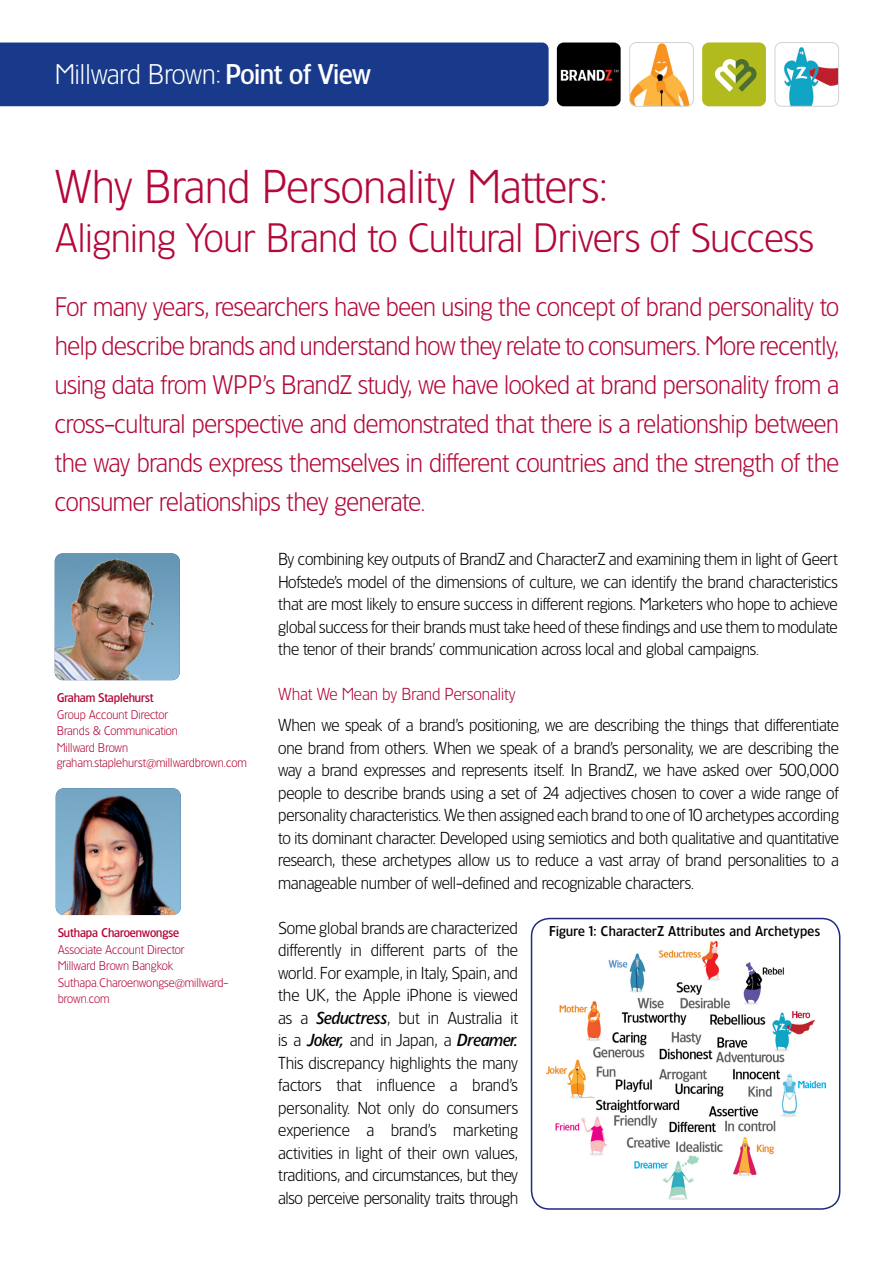
<style>
.page{position:relative;width:893px;height:1263px;background:#fff}
.page>*{position:absolute;margin:0;border:0;box-sizing:border-box;transform-origin:0 0}
.t1{font:45px "TF Forever Light CE";color:#b30838}
.t2{font:39px "TF Forever Light CE";color:#b30838}
.t3{font:27px "TF Forever Light CE";color:#fff}
.t4{font:25.5px/39px "TF Forever Light CE";letter-spacing:-.01em;color:#b30838;text-align:justify}
.t5{font:16.5px/22.5px "TF Forever Light CE";letter-spacing:-.01em;color:#000;text-align:justify}
.t6{font:16.5px "TF Forever Light CE";color:#b30838}
.t7{font:13.5px "TF Forever Medium CE";letter-spacing:.03em;color:#000}
.t8{font:12px/16.5px "TF Forever Light CE";color:#b30838}
.t9{font:12px "TF Forever Medium CE";color:#b30838}
.s1{font-family:"TF Forever Medium CE"}
.s2{font-family:"TF Forever Medium Italic CE"}
</style>
<div class="page">
<div style="left:0;top:43px;width:549px;height:63px;background:#19398a"></div>
<img style="left:557px;top:43px;width:64px;height:63px">
<img style="left:631px;top:44px;width:61px;height:61px">
<div style="left:629px;top:42px;width:65px;height:65px;border:1px solid #d1d3d4;border-radius:7px"></div>
<div style="left:702px;top:42px;width:64px;height:64px;background:#b2bb1e;border-radius:7px"></div>
<img style="left:784px;top:47px;width:53px;height:58px">
<div style="left:775px;top:42px;width:64px;height:65px;border:1px solid #d1d3d4;border-radius:7px"></div>
<svg style="left:715px;top:59px;width:42px;height:33px"></svg>
<img style="left:55px;top:553px;width:125px;height:127px">
<img style="left:56px;top:788px;width:125px;height:127px">
<img style="left:546px;top:942px;width:280px;height:257px">
<div style="left:531px;top:918px;width:309px;height:292px;border:2px solid #1f2b7d;border-radius:18px"></div>
<h3 class="t3" style="left:55px;top:58px;width:317px">Millward Brown: <span class="s1">Point of View</span></h3>
<h1 class="t1" style="left:55px;top:159px;width:554px">Why Brand Personality Matters:</h1>
<h2 class="t2" style="left:55px;top:215px;width:760px">Aligning Your Brand to Cultural Drivers of Success</h2>
<p class="t4" style="left:55px;top:287px;width:786px">For many years, researchers have been using the concept of brand personality to help describe brands and understand how they relate to consumers. More recently, using data from WPP’s BrandZ study, we have looked at brand personality from a cross-cultural perspective and demonstrated that there is a relationship between the way brands express themselves in different countries and the strength of the consumer relationships they generate.</p>
<p class="t9" style="left:57px;top:691px;width:98px">Graham Staplehurst</p>
<p class="t8" style="left:57px;top:706px;width:123px">Group Account Director<br>Brands &amp; Communication<br>Millward Brown</p>
<p class="t8" style="left:57px;top:754px;width:192px">graham.staplehurst@millwardbrown.com</p>
<p class="t9" style="left:58px;top:925px;width:123px">Suthapa Charoenwongse</p>
<p class="t8" style="left:58px;top:941px;width:172px">Associate Account Director<br>Millward Brown Bangkok<br>Suthapa.Charoenwongse@millward&shy;brown.com</p>
<p class="t5" style="left:278px;top:548px;width:561px">By combining key outputs of BrandZ and CharacterZ and examining them in light of Geert Hofstede’s model of the dimensions of culture, we can identify the brand characteristics that are most likely to ensure success in different regions. Marketers who hope to achieve global success for their brands must take heed of these findings and use them to modulate the tenor of their brands’ communication across local and global campaigns.</p>
<p class="t6" style="left:278px;top:684px;width:239px">What We Mean by Brand Personality</p>
<p class="t5" style="left:278px;top:714px;width:562px">When we speak of a brand’s positioning, we are describing the things that differentiate one brand from others. When we speak of a brand’s personality, we are describing the way a brand expresses and represents itself. In BrandZ, we have asked over 500,000 people to describe brands using a set of 24 adjectives chosen to cover a wide range of personality characteristics. We then assigned each brand to one of 10 archetypes according to its dominant character. Developed using semiotics and both qualitative and quantitative research, these archetypes allow us to reduce a vast array of brand personalities to a manageable number of well-defined and recognizable characters.</p>
<p class="t5" style="left:278px;top:916px;width:241px">Some global brands are characterized differently in different parts of the world. For example, in Italy, Spain, and the UK, the Apple iPhone is viewed as a <span class="s2">Seductress</span>, but in Australia it is a <span class="s2">Joker,</span> and in Japan, a <span class="s2">Dreamer.<br></span>This discrepancy highlights the many factors that influence a brand’s personality. Not only do consumers experience a brand’s marketing activities in light of their own values, traditions, and circumstances, but they also perceive personality traits through</p>
<p class="t7" style="left:549px;top:922px;width:273px">Figure 1: CharacterZ Attributes and Archetypes</p>
</div>
